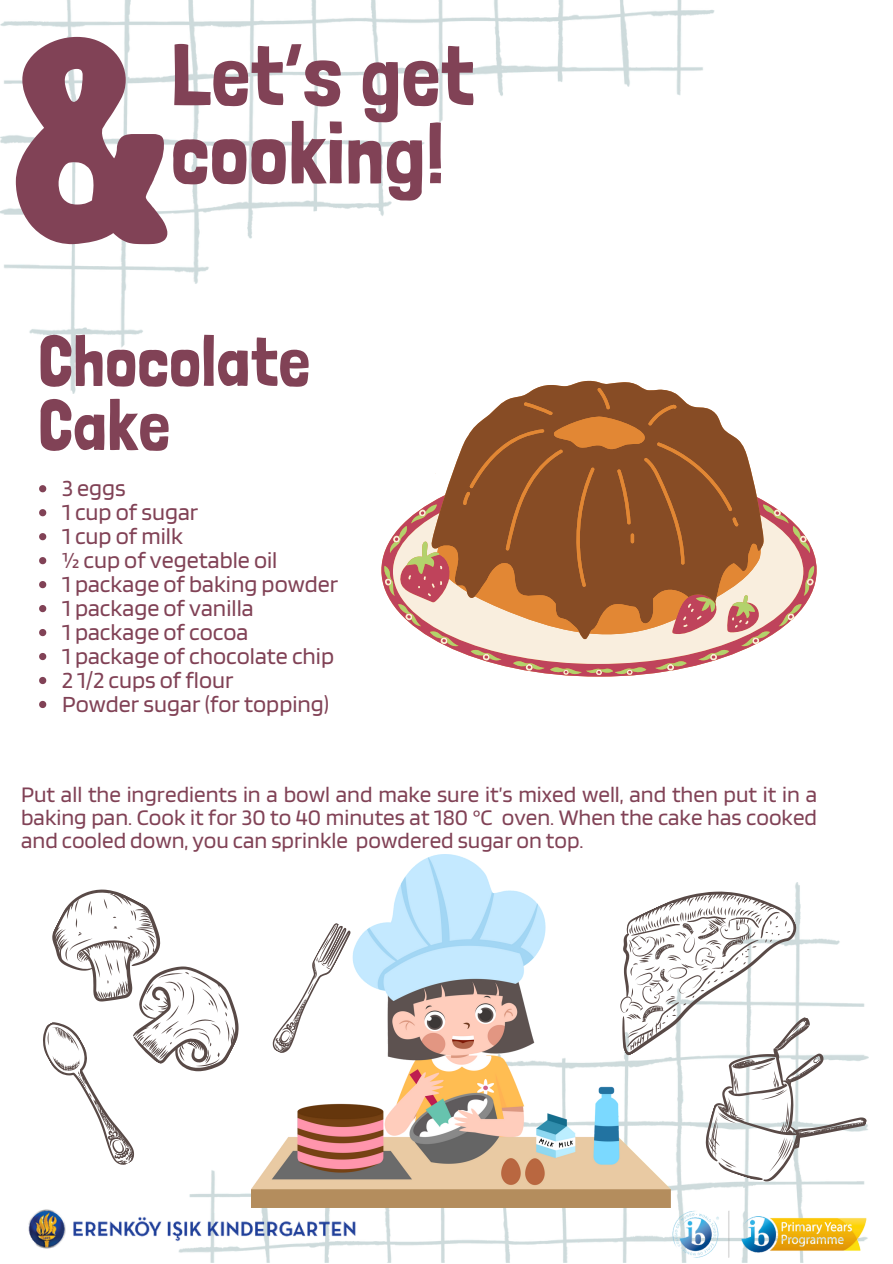
<style>
.page{position:relative;width:893px;height:1264px;background:#fff}
.page>*{position:absolute;margin:0;border:0;box-sizing:border-box;transform-origin:0 0}
.t1{font:283.05px "Londrina Solid";color:#814256}
.t2{font:85.8px "Londrina Solid";letter-spacing:.01em;color:#814256}
.t3{font:70.2px/64.1px "Londrina Solid";letter-spacing:.01em;color:#814256}
.t4{font:24.15px "Blinker";color:#814256}
.t5{font:23.1px/23px "Blinker";color:#814256;text-align:justify}
</style>
<div class="page">
<img style="left:189px;top:938px;width:651px;height:324px">
<img style="left:669px;top:1207px;width:199px;height:51px">
<img style="left:28px;top:1198px;width:346px;height:61px">
<img style="left:0;top:0;width:714px;height:393px">
<svg style="left:381px;top:381px;width:50px;height:12px"></svg>
<svg style="left:383px;top:504px;width:431px;height:170px"></svg>
<svg style="left:431px;top:381px;width:332px;height:259px"></svg>
<svg style="left:435px;top:388px;width:325px;height:247px;background:#a8704a"></svg>
<img style="left:252px;top:854px;width:418px;height:353px">
<svg style="left:52px;top:873px;width:221px;height:217px"></svg>
<svg style="left:575px;top:856px;width:241px;height:200px"></svg>
<svg style="left:268px;top:921px;width:84px;height:135px"></svg>
<svg style="left:43px;top:1014px;width:101px;height:151px"></svg>
<svg style="left:696px;top:998px;width:173px;height:209px"></svg>
<svg style="left:39px;top:485px;width:7px;height:7px"></svg>
<svg style="left:39px;top:509px;width:7px;height:7px"></svg>
<svg style="left:39px;top:533px;width:7px;height:7px"></svg>
<svg style="left:39px;top:557px;width:7px;height:7px"></svg>
<svg style="left:39px;top:581px;width:7px;height:7px"></svg>
<svg style="left:39px;top:605px;width:7px;height:7px"></svg>
<svg style="left:39px;top:629px;width:7px;height:7px"></svg>
<svg style="left:39px;top:653px;width:7px;height:7px"></svg>
<svg style="left:39px;top:677px;width:7px;height:7px"></svg>
<svg style="left:39px;top:701px;width:7px;height:7px"></svg>
<p class="t1" style="left:11px;top:-24px;width:161px">&amp;</p>
<p class="t2" style="left:171px;top:24px;width:304px">Let’s get</p>
<p class="t2" style="left:171px;top:102px;width:275px">cooking!</p>
<p class="t3" style="left:38px;top:329px;width:273px">Chocolate<br>Cake</p>
<p class="t4" style="left:62px;top:473px;width:65px">3 eggs</p>
<p class="t4" style="left:62px;top:496px;width:138px">1 cup of sugar</p>
<p class="t4" style="left:62px;top:520px;width:122px">1 cup of milk</p>
<p class="t4" style="left:62px;top:544px;width:217px">½ cup of vegetable oil</p>
<p class="t4" style="left:62px;top:568px;width:278px">1 package of baking powder</p>
<p class="t4" style="left:62px;top:592px;width:193px">1 package of vanilla</p>
<p class="t4" style="left:62px;top:616px;width:188px">1 package of cocoa</p>
<p class="t4" style="left:62px;top:640px;width:273px">1 package of chocolate chip</p>
<p class="t4" style="left:62px;top:664px;width:173px">2 1/2 cups of flour</p>
<p class="t4" style="left:62px;top:688px;width:268px">Powder sugar (for topping)</p>
<p class="t5" style="left:21px;top:782px;width:797px">Put all the ingredients in a bowl and make sure it’s mixed well, and then put it in a baking pan. Cook it for 30 to 40 minutes at 180 °C oven. When the cake has cooked and cooled down, you can sprinkle powdered sugar on top.</p>
</div>
